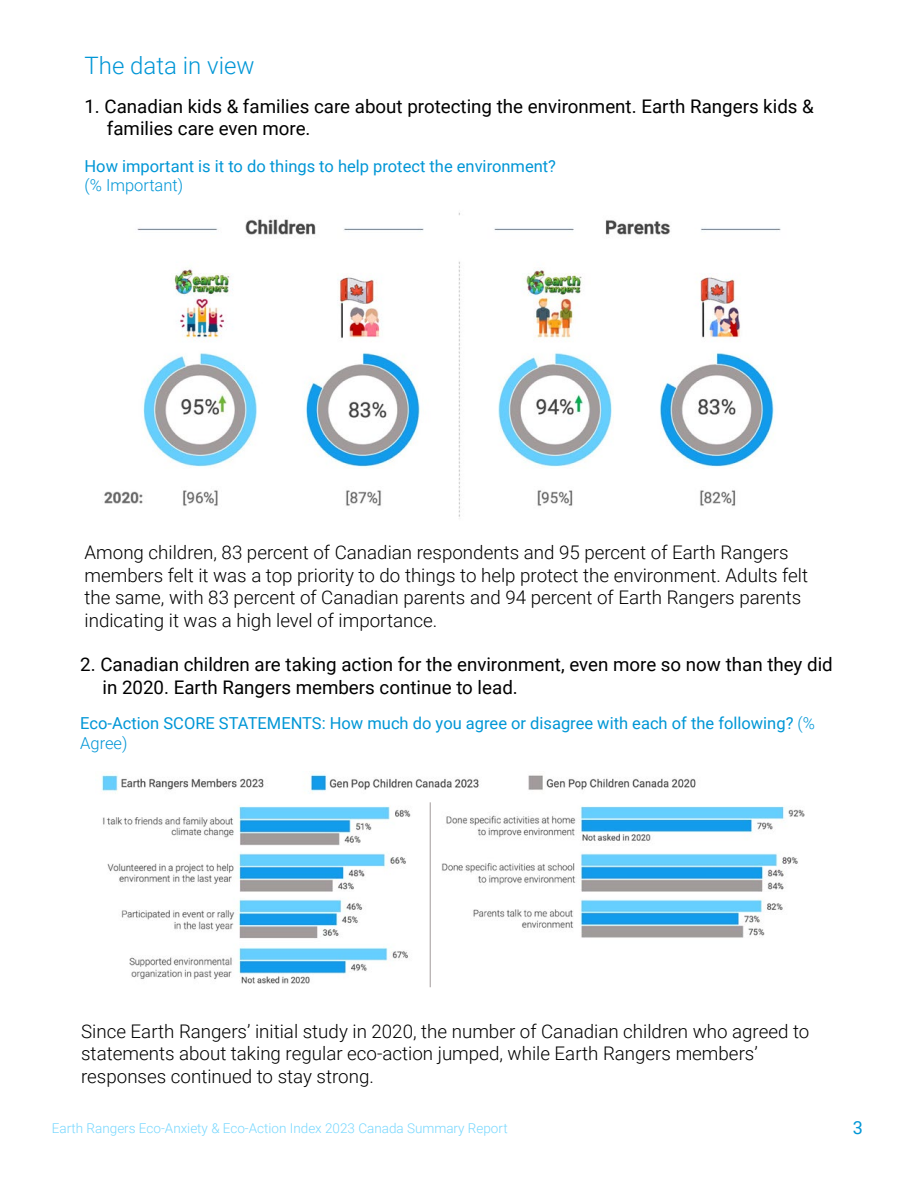
<style>
.page{position:relative;width:918px;height:1188px;background:#fff}
.page>*{position:absolute;margin:0;border:0;box-sizing:border-box;transform-origin:0 0}
.t1{font:300 24px "Roboto";color:#0096d6}
.t2{font:300 18.75px/22.5px "Roboto";color:#000}
.t3{font:18.75px/22.5px "Roboto";color:#000}
.t4{font:18px "Roboto";color:#0096d6}
.t5{font:16.5px/19.8px "Roboto";color:#0096d6}
.t6{font:300 16.5px "Roboto";color:#0096d6}
.t7{font:300 13.5px "Roboto";color:#77d7fe}
.s1{font-weight:300}
</style>
<div class="page">
<img style="left:104px;top:212px;width:677px;height:305px">
<img style="left:101px;top:773px;width:704px;height:215px">
<hr style="left:430px;top:802px;width:1px;height:185px;background:#a19b9b">
<p class="t1" style="left:85px;top:49px;width:172px">The data in view</p>
<p class="t3" style="left:107px;top:94px;width:709px;text-indent:-23px">1. Canadian kids &amp; families care about protecting the environment. Earth Rangers kids &amp; families care even more.</p>
<p class="t5" style="left:85px;top:155px;width:473px">How important is it to do things to help protect the environment?</p>
<p class="t6" style="left:85px;top:174px;width:100px">(% Important)</p>
<p class="t2" style="left:85px;top:540px;width:725px">Among children, 83 percent of Canadian respondents and 95 percent of Earth Rangers members felt it was a top priority to do things to help protect the environment. Adults felt the same, with 83 percent of Canadian parents and 94 percent of Earth Rangers parents indicating it was a high level of importance.</p>
<p class="t3" style="left:102px;top:652px;width:732px;text-indent:-22px">2. Canadian children are taking action for the environment, even more so now than they did in 2020. Earth Rangers members continue to lead.</p>
<p class="t5" style="left:80px;top:713px;width:736px">Eco-Action SCORE STATEMENTS: How much do you agree or disagree with each of the following? <span class="s1">(%<br>Agree)</span></p>
<p class="t2" style="left:81px;top:1019px;width:730px">Since Earth Rangers’ initial study in 2020, the number of Canadian children who agreed to statements about taking regular eco-action jumped, while Earth Rangers members’ responses continued to stay strong.</p>
<p class="t7" style="left:52px;top:1119px;width:457px">Earth Rangers Eco-Anxiety &amp; Eco-Action Index 2023 Canada Summary Report</p>
<p class="t4" style="left:853px;top:1115px;width:12px">3</p>
</div>
